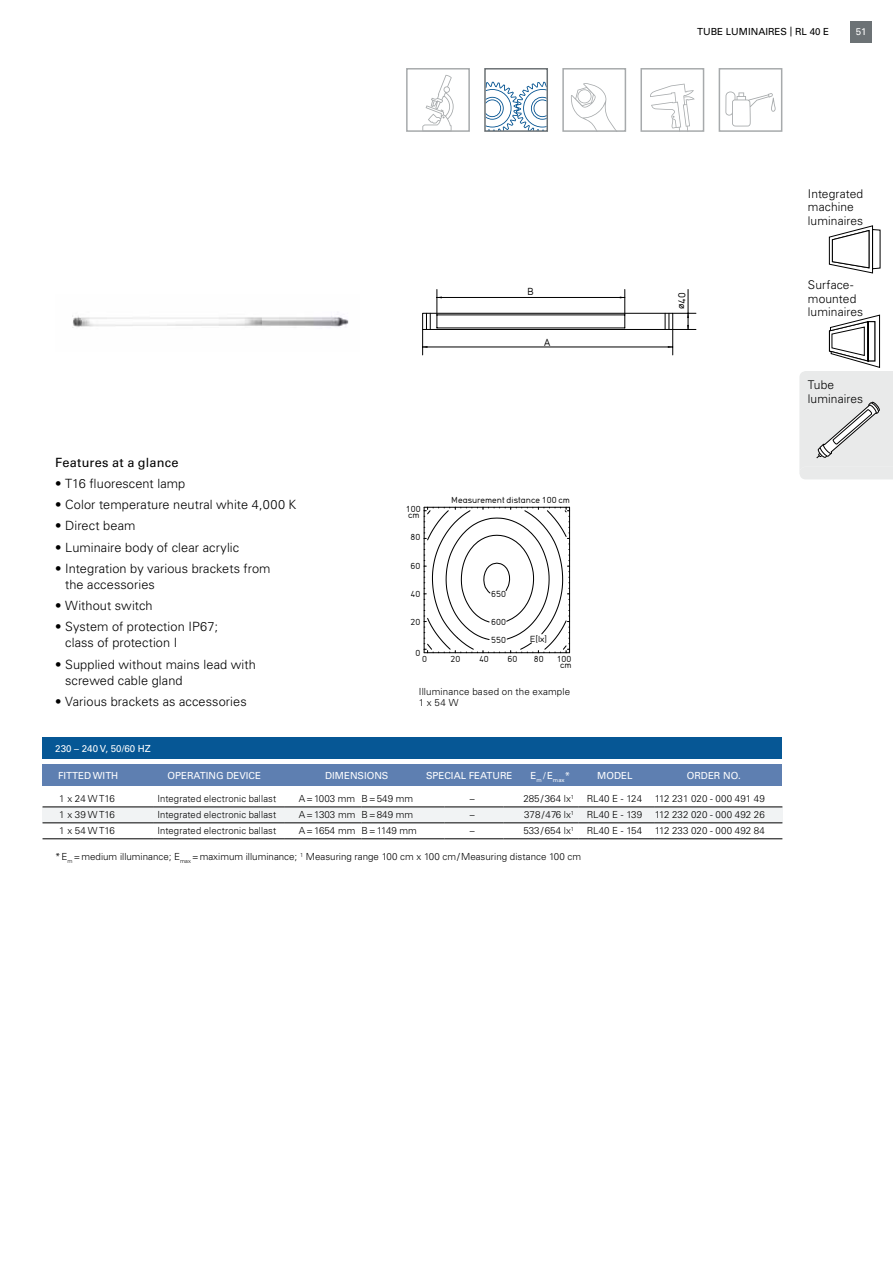
<style>
.page{position:relative;width:893px;height:1263px;background:#fff}
.page>*{position:absolute;margin:0;border:0;box-sizing:border-box;transform-origin:0 0}
.t1{font:300 12.75px/15.9px "Univers LT Std";letter-spacing:.005em;color:#000}
.t2{font:12.75px "Univers LT Std";color:#000}
.t3{font:300 12px/13.5px "Univers LT Std";letter-spacing:.005em;color:#000}
.t4{font:300 9.75px/10.6px "Univers LT Std";color:#000}
.t5{font:9.75px "Univers LT Std";color:#fff}
.t6{font:9.75px "Univers LT Std";color:#000}
.t7{font:9.6px "DIN17 SBOP";color:#000}
.t8{font:8.25px/6.3px "DIN17 SBOP";color:#000}
</style>
<div class="page">
<div style="left:850px;top:21px;width:22px;height:22px;background:#6c7275"></div>
<svg style="left:799px;top:314px;width:94px;height:166px"></svg>
<svg style="left:828px;top:225px;width:53px;height:49px"></svg>
<img style="left:72px;top:315px;width:277px;height:13px">
<hr style="left:688px;top:289px;width:1px;height:40px;background:#000">
<hr style="left:423px;top:347px;width:250px;height:1px;background:#000">
<hr style="left:437px;top:297px;width:188px;height:1px;background:#000">
<div style="left:422px;top:313px;width:251px;height:17px;border:1px solid #000"></div>
<svg style="left:665px;top:313px;width:31px;height:42px"></svg>
<hr style="left:437px;top:327px;width:188px;height:1px;background:#000">
<hr style="left:437px;top:314px;width:188px;height:1px;background:#000">
<svg style="left:422px;top:289px;width:20px;height:66px"></svg>
<svg style="left:620px;top:289px;width:5px;height:39px"></svg>
<svg style="left:424px;top:507px;width:146px;height:146px"></svg>
<div style="left:43px;top:738px;width:739px;height:21px;background:#065795"></div>
<div style="left:43px;top:764px;width:739px;height:22px;background:#5e7fb1"></div>
<div style="left:43px;top:807px;width:110px;height:16px;background:#f1f3f4"></div>
<div style="left:153px;top:807px;width:132px;height:16px;background:#f1f3f4"></div>
<div style="left:285px;top:807px;width:76px;height:16px;background:#f1f3f4"></div>
<div style="left:361px;top:807px;width:83px;height:16px;background:#f1f3f4"></div>
<div style="left:444px;top:807px;width:59px;height:16px;background:#f1f3f4"></div>
<div style="left:503px;top:807px;width:75px;height:16px;background:#f1f3f4"></div>
<div style="left:578px;top:807px;width:77px;height:16px;background:#f1f3f4"></div>
<div style="left:655px;top:807px;width:127px;height:16px;background:#f1f3f4"></div>
<hr style="left:43px;top:807px;width:110px;height:1px;background:#000">
<hr style="left:153px;top:807px;width:132px;height:1px;background:#000">
<hr style="left:285px;top:807px;width:76px;height:1px;background:#000">
<hr style="left:361px;top:807px;width:83px;height:1px;background:#000">
<hr style="left:444px;top:807px;width:59px;height:1px;background:#000">
<hr style="left:503px;top:807px;width:75px;height:1px;background:#000">
<hr style="left:578px;top:807px;width:77px;height:1px;background:#000">
<hr style="left:655px;top:807px;width:127px;height:1px;background:#000">
<hr style="left:43px;top:823px;width:110px;height:1px;background:#000">
<hr style="left:153px;top:823px;width:132px;height:1px;background:#000">
<hr style="left:285px;top:823px;width:76px;height:1px;background:#000">
<hr style="left:361px;top:823px;width:83px;height:1px;background:#000">
<hr style="left:444px;top:823px;width:59px;height:1px;background:#000">
<hr style="left:503px;top:823px;width:75px;height:1px;background:#000">
<hr style="left:578px;top:823px;width:77px;height:1px;background:#000">
<hr style="left:655px;top:823px;width:127px;height:1px;background:#000">
<hr style="left:43px;top:838px;width:110px;height:1px;background:#000">
<hr style="left:153px;top:838px;width:132px;height:1px;background:#000">
<hr style="left:285px;top:838px;width:76px;height:1px;background:#000">
<hr style="left:361px;top:838px;width:83px;height:1px;background:#000">
<hr style="left:444px;top:838px;width:59px;height:1px;background:#000">
<hr style="left:503px;top:838px;width:75px;height:1px;background:#000">
<hr style="left:578px;top:838px;width:77px;height:1px;background:#000">
<hr style="left:655px;top:838px;width:127px;height:1px;background:#000">
<svg style="left:422px;top:75px;width:32px;height:54px"></svg>
<div style="left:406px;top:68px;width:64px;height:64px;border:2px solid #a7aaac"></div>
<svg style="left:487px;top:82px;width:58px;height:47px"></svg>
<div style="left:484px;top:68px;width:64px;height:64px;border:2px solid #6c7275"></div>
<svg style="left:571px;top:83px;width:44px;height:46px"></svg>
<div style="left:562px;top:68px;width:64px;height:64px;border:2px solid #a7aaac"></div>
<svg style="left:650px;top:84px;width:45px;height:45px"></svg>
<div style="left:640px;top:68px;width:64px;height:64px;border:2px solid #a7aaac"></div>
<svg style="left:725px;top:91px;width:51px;height:35px"></svg>
<div style="left:719px;top:68px;width:63px;height:64px;border:2px solid #a7aaac"></div>
<p class="t6" style="left:697px;top:26px;width:134px">TUBE LUMINAIRES | RL 40 E</p>
<p class="t5" style="left:856px;top:26px;width:12px">51</p>
<p class="t7" style="left:527px;top:285px;width:8px">B</p>
<p class="t7" style="left:544px;top:336px;width:8px">A</p>
<h1 class="t2" style="left:55px;top:455px;width:125px">FEATURES AT A GLANCE</h1>
<h1 class="t1" style="left:55px;top:475px;width:132px">• T16 fluorescent lamp</h1>
<h1 class="t1" style="left:55px;top:497px;width:243px">• Color temperature neutral white 4,000 K</h1>
<h1 class="t1" style="left:55px;top:518px;width:82px">• Direct beam</h1>
<h1 class="t1" style="left:55px;top:539px;width:185px">• Luminaire body of clear acrylic</h1>
<h1 class="t1" style="left:65px;top:560px;width:207px;text-indent:-10px">• Integration by various brackets from the accessories</h1>
<h1 class="t1" style="left:55px;top:598px;width:99px">• Without switch</h1>
<h1 class="t1" style="left:65px;top:619px;width:154px;text-indent:-10px">• System of protection IP67; class of protection I</h1>
<h1 class="t1" style="left:65px;top:656px;width:192px;text-indent:-10px">• Supplied without mains lead with screwed cable gland</h1>
<h1 class="t1" style="left:55px;top:693px;width:193px">• Various brackets as accessories</h1>
<p class="t4" style="left:419px;top:686px;width:153px">Illuminance based on the example<br>1 x 54 W</p>
<p class="t8" style="left:451px;top:497px;width:120px">Measurement distance 100 cm</p>
<p class="t8" style="left:406px;top:506px;width:16px">100 cm</p>
<p class="t8" style="left:411px;top:534px;width:11px">80</p>
<p class="t8" style="left:411px;top:563px;width:11px">60</p>
<p class="t8" style="left:491px;top:591px;width:16px">650</p>
<p class="t8" style="left:411px;top:591px;width:11px">40</p>
<p class="t8" style="left:411px;top:619px;width:11px">20</p>
<p class="t8" style="left:491px;top:619px;width:16px">600</p>
<p class="t8" style="left:530px;top:636px;width:19px">E[lx]</p>
<p class="t8" style="left:491px;top:637px;width:16px">550</p>
<p class="t8" style="left:415px;top:650px;width:6px">0</p>
<p class="t8" style="left:422px;top:656px;width:6px">0</p>
<p class="t8" style="left:451px;top:656px;width:11px">20</p>
<p class="t8" style="left:479px;top:656px;width:11px">40</p>
<p class="t8" style="left:507px;top:656px;width:11px">60</p>
<p class="t8" style="left:534px;top:656px;width:11px">80</p>
<p class="t8" style="left:557px;top:656px;width:16px">100</p>
<p class="t8" style="left:560px;top:662px;width:13px">cm</p>
<p class="t7" style="left:676px;top:309px;width:18px;rotate:-90deg">ø40</p>
<p class="t5" style="left:55px;top:743px;width:97px">230 – 240 V, 50/60 HZ</p>
<p class="t5" style="left:58px;top:769px;width:62px">FITTED WITH</p>
<p class="t5" style="left:168px;top:769px;width:95px">OPERATING DEVICE</p>
<p class="t5" style="left:325px;top:769px;width:65px">DIMENSIONS</p>
<p class="t5" style="left:426px;top:769px;width:88px">SPECIAL FEATURE</p>
<p class="t5" style="left:531px;top:769px;width:41px">E<sub>M</sub> / E<sub>MAX</sub>*</p>
<p class="t5" style="left:597px;top:769px;width:37px">MODEL</p>
<p class="t5" style="left:687px;top:769px;width:55px">ORDER NO.</p>
<p class="t4" style="left:59px;top:794px;width:57px">1 x 24 W T16</p>
<p class="t4" style="left:157px;top:794px;width:120px">Integrated electronic ballast</p>
<p class="t4" style="left:299px;top:794px;width:116px">A = 1003 mm B = 549 mm</p>
<p class="t4" style="left:470px;top:794px;width:6px">–</p>
<p class="t4" style="left:523px;top:794px;width:52px">285 / 364 lx<sup>1</sup></p>
<p class="t4" style="left:587px;top:794px;width:57px">RL40 E - 124</p>
<p class="t4" style="left:655px;top:794px;width:111px">112 231 020 - 000 491 49</p>
<p class="t4" style="left:59px;top:810px;width:57px">1 x 39 W T16</p>
<p class="t4" style="left:157px;top:810px;width:120px">Integrated electronic ballast</p>
<p class="t4" style="left:299px;top:810px;width:116px">A = 1303 mm B = 849 mm</p>
<p class="t4" style="left:470px;top:810px;width:6px">–</p>
<p class="t4" style="left:524px;top:810px;width:51px">378 / 476 lx<sup>1</sup></p>
<p class="t4" style="left:587px;top:810px;width:57px">RL40 E - 139</p>
<p class="t4" style="left:655px;top:810px;width:111px">112 232 020 - 000 492 26</p>
<p class="t4" style="left:59px;top:825px;width:57px">1 x 54 W T16</p>
<p class="t4" style="left:157px;top:825px;width:120px">Integrated electronic ballast</p>
<p class="t4" style="left:299px;top:825px;width:120px">A = 1654 mm B = 1149 mm</p>
<p class="t4" style="left:470px;top:825px;width:6px">–</p>
<p class="t4" style="left:523px;top:825px;width:52px">533 / 654 lx<sup>1</sup></p>
<p class="t4" style="left:587px;top:825px;width:57px">RL40 E - 154</p>
<p class="t4" style="left:655px;top:825px;width:111px">112 233 020 - 000 492 84</p>
<p class="t4" style="left:55px;top:851px;width:527px">* E<sub>m</sub> = medium illuminance; E<sub>max</sub> = maximum illuminance; <sup>1</sup> Measuring range 100 cm x 100 cm / Measuring distance 100 cm</p>
<p class="t3" style="left:808px;top:187px;width:57px">Integrated machine luminaires</p>
<p class="t3" style="left:808px;top:278px;width:57px">Surface&shy;mounted luminaires</p>
<p class="t3" style="left:808px;top:378px;width:57px">Tube luminaires</p>
</div>
